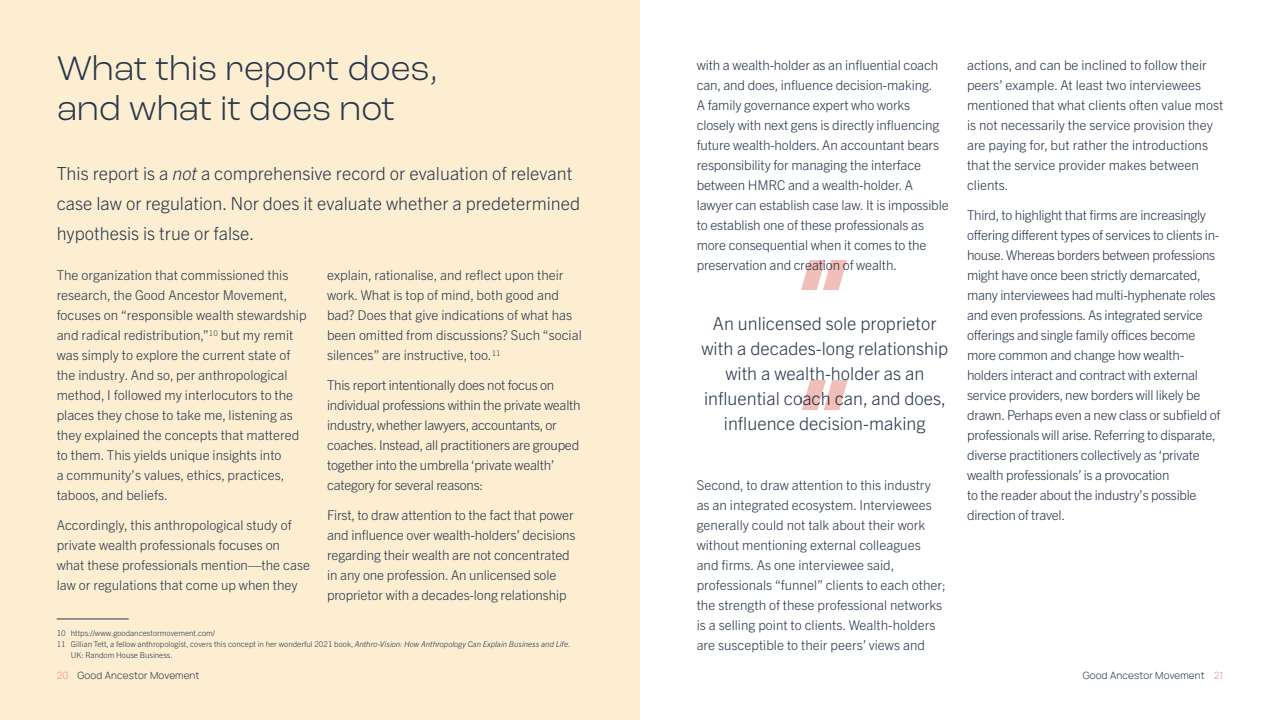
<style>
.page{position:relative;width:1280px;height:720px;background:#fff}
.page>*{position:absolute;margin:0;border:0;box-sizing:border-box;transform-origin:0 0}
.t1{font:300 36px/40px "Roc Grotesk";letter-spacing:-.01em;color:#27374b}
.t2{font:300 18px/25px "Trade Gothic Next LT Pro";color:#27374b}
.t3{font:300 13.5px/20px "Trade Gothic Next LT Pro";letter-spacing:-.01em;color:#27374b}
.t4{font:300 10px "Manrope";letter-spacing:.02em;color:#27374b}
.t5{font:300 8px "Trade Gothic Next LT Pro";color:#27374b}
.s1{font-style:italic}
.s2{color:#e5908b}
</style>
<div class="page">
<div style="left:0;top:0;width:640px;height:720px;background:#fdeed1"></div>
<hr style="left:57px;top:619px;width:72px;height:1px;background:#27374b">
<svg style="left:801px;top:260px;width:46px;height:30px"></svg>
<svg style="left:802px;top:380px;width:46px;height:30px"></svg>
<h1 class="t1" style="left:57px;top:48px;width:384px">What this report does, and what it does not</h1>
<h2 class="t2" style="left:57px;top:157px;width:525px;line-height:30px">This report is a <span class="s1">not</span> a comprehensive record or evaluation of relevant case law or regulation. Nor does it evaluate whether a predetermined hypothesis is true or false.</h2>
<p class="t3" style="left:57px;top:264px;width:251px">The organization that commissioned this research, the Good Ancestor Movement, focuses on “responsible wealth stewardship and radical redistribution,”<sup>10</sup> but my remit was simply to explore the current state of the industry. And so, per anthropological method, I followed my interlocutors to the places they chose to take me, listening as they explained the concepts that mattered to them. This yields unique insights into<br>a community’s values, ethics, practices, taboos, and beliefs.</p>
<p class="t3" style="left:57px;top:514px;width:255px">Accordingly, this anthropological study of private wealth professionals focuses on what these professionals mention—the case law or regulations that come up when they</p>
<p class="t3" style="left:327px;top:264px;width:256px">explain, rationalise, and reflect upon their work. What is top of mind, both good and bad? Does that give indications of what has been omitted from discussions? Such “social silences” are instructive, too.<sup>11</sup></p>
<p class="t3" style="left:327px;top:374px;width:255px">This report intentionally does not focus on individual professions within the private wealth industry, whether lawyers, accountants, or coaches. Instead, all practitioners are grouped together into the umbrella ‘private wealth’ category for several reasons:</p>
<p class="t3" style="left:327px;top:504px;width:250px">First, to draw attention to the fact that power and influence over wealth-holders’ decisions regarding their wealth are not concentrated in any one profession. An unlicensed sole proprietor with a decades-long relationship</p>
<p class="t5" style="left:57px;top:627px;width:160px">10 https://www.goodancestormovement.com/</p>
<p class="t5" style="left:57px;top:638px;width:515px">11 Gillian Tett, a fellow anthropologist, covers this concept in her wonderful 2021 book, <span class="s1">Anthro-Vision: How Anthropology Can Explain Business and Life</span>.</p>
<p class="t5" style="left:71px;top:649px;width:103px">UK: Random House Business.</p>
<p class="t3" style="left:697px;top:54px;width:254px">with a wealth-holder as an influential coach can, and does, influence decision-making.<br>A family governance expert who works closely with next gens is directly influencing future wealth-holders. An accountant bears responsibility for managing the interface between HMRC and a wealth-holder. A lawyer can establish case law. It is impossible to establish one of these professionals as more consequential when it comes to the preservation and creation of wealth.</p>
<h2 class="t2" style="left:701px;top:310px;width:248px;text-align:center">An unlicensed sole proprietor with a decades-long relationship with a wealth-holder as an influential coach can, and does, influence decision-making</h2>
<p class="t3" style="left:697px;top:474px;width:251px">Second, to draw attention to this industry as an integrated ecosystem. Interviewees generally could not talk about their work without mentioning external colleagues and firms. As one interviewee said, professionals “funnel” clients to each other; the strength of these professional networks is a selling point to clients. Wealth-holders are susceptible to their peers’ views and</p>
<p class="t3" style="left:967px;top:54px;width:258px">actions, and can be inclined to follow their peers’ example. At least two interviewees mentioned that what clients often value most is not necessarily the service provision they are paying for, but rather the introductions that the service provider makes between clients.</p>
<p class="t3" style="left:967px;top:204px;width:255px">Third, to highlight that firms are increasingly offering different types of services to clients in&shy;house. Whereas borders between professions might have once been strictly demarcated, many interviewees had multi-hyphenate roles and even professions. As integrated service offerings and single family offices become more common and change how wealth&shy;holders interact and contract with external service providers, new borders will likely be drawn. Perhaps even a new class or subfield of professionals will arise. Referring to disparate, diverse practitioners collectively as ‘private wealth professionals’ is a provocation<br>to the reader about the industry’s possible direction of travel.</p>
<p class="t4" style="left:57px;top:668px;width:144px"><span class="s2">20</span> Good Ancestor Movement</p>
<p class="t4" style="left:1083px;top:668px;width:142px">Good Ancestor Movement <span class="s2">21</span></p>
</div>
